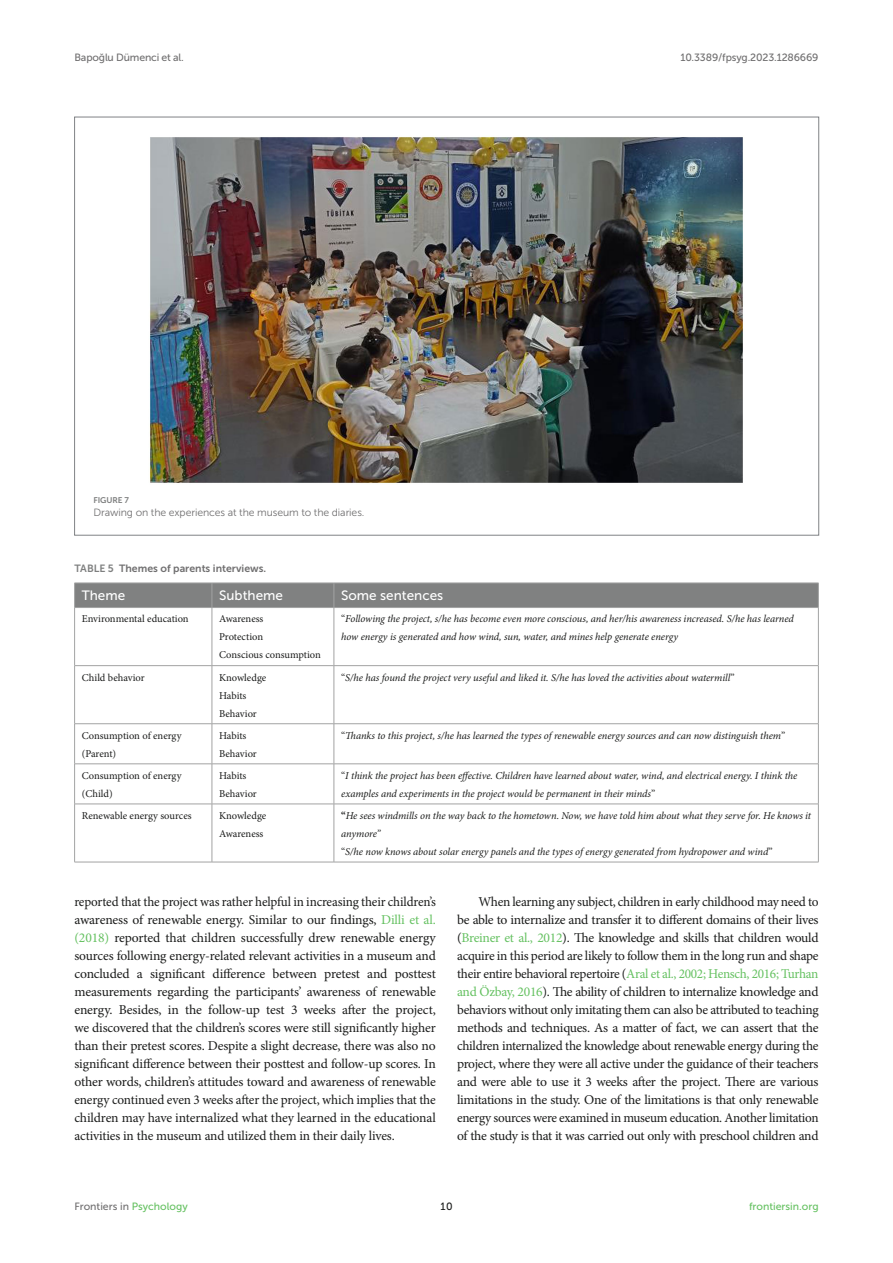
<style>
.page{position:relative;width:893px;height:1263px;background:#fff}
.page>*{position:absolute;margin:0;border:0;box-sizing:border-box;transform-origin:0 0}
.TEXT{font:13.5px/18px "Minion Pro";letter-spacing:-.025em;color:#1b1c1b;text-align:justify}
.TEXT_FLUSH{font:13.5px/18px "Minion Pro";letter-spacing:-.01em;color:#1b1c1b;text-align:justify}
.TB_CH{font:13.5px "Museo Sans 500";color:#fff}
.TB_TX{font:italic 10.5px/18px "Minion Pro";letter-spacing:-.005em;color:#1b1c1b}
.TB_TX-2{font:10.5px/18px "Minion Pro";letter-spacing:-.005em;color:#1b1c1b}
.t1{font:10.5px "Museo Sans 500";letter-spacing:-.015em;color:#706f70}
.FIG_LEG{font:10.5px "Museo Sans 300";letter-spacing:-.01em;color:#706f70}
.TT{font:10.5px "Museo Sans 700";color:#706f70}
.t2{font:10.5px "Museo Sans 500";color:#65c161}
.t3{font:10.5px "Museo Sans 500";color:#1b1c1b}
.FIG_HD{font:8.25px "Museo Sans 700";letter-spacing:-.01em;color:#7e7f7f}
.s1{color:#7e7f7f}
.s2{font-style:normal}
.s3{font-weight:700;font-style:normal}
.s4{color:#65c161}
</style>
<div class="page">
<hr style="left:212px;top:723px;width:122px;height:1px;background:#a2a3a3">
<hr style="left:212px;top:763px;width:122px;height:1px;background:#a2a3a3">
<hr style="left:212px;top:804px;width:122px;height:1px;background:#a2a3a3">
<hr style="left:212px;top:862px;width:122px;height:1px;background:#a2a3a3">
<hr style="left:334px;top:666px;width:1px;height:57px;background:#a2a3a3">
<hr style="left:818px;top:666px;width:1px;height:57px;background:#a2a3a3">
<hr style="left:334px;top:723px;width:485px;height:1px;background:#a2a3a3">
<hr style="left:334px;top:724px;width:1px;height:40px;background:#a2a3a3">
<hr style="left:818px;top:724px;width:1px;height:40px;background:#a2a3a3">
<hr style="left:334px;top:763px;width:485px;height:1px;background:#a2a3a3">
<hr style="left:334px;top:764px;width:1px;height:40px;background:#a2a3a3">
<hr style="left:818px;top:764px;width:1px;height:40px;background:#a2a3a3">
<hr style="left:334px;top:804px;width:485px;height:1px;background:#a2a3a3">
<hr style="left:334px;top:804px;width:1px;height:58px;background:#a2a3a3">
<hr style="left:818px;top:804px;width:1px;height:58px;background:#a2a3a3">
<hr style="left:334px;top:862px;width:485px;height:1px;background:#a2a3a3">
<hr style="left:74px;top:666px;width:1px;height:57px;background:#a2a3a3">
<hr style="left:212px;top:666px;width:1px;height:57px;background:#a2a3a3">
<hr style="left:74px;top:723px;width:138px;height:1px;background:#a2a3a3">
<hr style="left:74px;top:724px;width:1px;height:40px;background:#a2a3a3">
<hr style="left:212px;top:724px;width:1px;height:40px;background:#a2a3a3">
<hr style="left:74px;top:763px;width:138px;height:1px;background:#a2a3a3">
<hr style="left:74px;top:764px;width:1px;height:40px;background:#a2a3a3">
<hr style="left:212px;top:764px;width:1px;height:40px;background:#a2a3a3">
<hr style="left:74px;top:804px;width:138px;height:1px;background:#a2a3a3">
<hr style="left:74px;top:804px;width:1px;height:58px;background:#a2a3a3">
<hr style="left:212px;top:804px;width:1px;height:58px;background:#a2a3a3">
<hr style="left:74px;top:862px;width:138px;height:1px;background:#a2a3a3">
<hr style="left:212px;top:607px;width:122px;height:1px;background:#a2a3a3">
<hr style="left:334px;top:607px;width:485px;height:1px;background:#a2a3a3">
<div style="left:74px;top:583px;width:745px;height:24px;background:#808181"></div>
<hr style="left:74px;top:607px;width:138px;height:1px;background:#a2a3a3">
<hr style="left:212px;top:665px;width:122px;height:1px;background:#a2a3a3">
<hr style="left:334px;top:608px;width:1px;height:57px;background:#a2a3a3">
<hr style="left:818px;top:608px;width:1px;height:57px;background:#a2a3a3">
<hr style="left:334px;top:665px;width:485px;height:1px;background:#a2a3a3">
<hr style="left:74px;top:608px;width:1px;height:57px;background:#a2a3a3">
<hr style="left:212px;top:608px;width:1px;height:57px;background:#a2a3a3">
<hr style="left:74px;top:665px;width:138px;height:1px;background:#a2a3a3">
<img style="left:150px;top:137px;width:593px;height:346px">
<p class="t1" style="left:74px;top:51px;width:111px">Bapoğlu Dümenci et al.</p>
<p class="t1" style="left:680px;top:51px;width:140px">10.3389/fpsyg.2023.1286669</p>
<p class="FIG_HD" style="left:94px;top:495px;width:37px">FIGURE 7</p>
<p class="FIG_LEG" style="left:94px;top:507px;width:272px">Drawing on the experiences at the museum to the diaries.</p>
<p class="TT" style="left:74px;top:563px;width:193px"><span class="s1">TABLE 5</span> Themes of parents interviews.</p>
<p class="TB_CH" style="left:82px;top:588px;width:45px">Theme</p>
<p class="TB_CH" style="left:219px;top:588px;width:65px">Subtheme</p>
<p class="TB_CH" style="left:341px;top:588px;width:104px">Some sentences</p>
<p class="TB_TX-2" style="left:82px;top:610px;width:108px">Environmental education</p>
<p class="TB_TX-2" style="left:219px;top:610px;width:46px">Awareness</p>
<p class="TB_TX-2" style="left:219px;top:628px;width:46px">Protection</p>
<p class="TB_TX-2" style="left:219px;top:646px;width:103px">Conscious consumption</p>
<p class="TB_TX" style="left:341px;top:610px;width:454px"><span class="s2">“</span>Following the project, s/he has become even more conscious, and her/his awareness increased. S/he has learned how energy is generated and how wind, sun, water, and mines help generate energy</p>
<p class="TB_TX-2" style="left:82px;top:668px;width:64px">Child behavior</p>
<p class="TB_TX-2" style="left:219px;top:668px;width:49px">Knowledge</p>
<p class="TB_TX-2" style="left:219px;top:686px;width:29px">Habits</p>
<p class="TB_TX-2" style="left:219px;top:704px;width:39px">Behavior</p>
<p class="TB_TX-2" style="left:82px;top:726px;width:101px">Consumption of energy (Parent)</p>
<p class="TB_TX-2" style="left:219px;top:726px;width:29px">Habits</p>
<p class="TB_TX-2" style="left:219px;top:744px;width:39px">Behavior</p>
<p class="TB_TX-2" style="left:82px;top:766px;width:101px">Consumption of energy (Child)</p>
<p class="TB_TX-2" style="left:219px;top:766px;width:29px">Habits</p>
<p class="TB_TX-2" style="left:219px;top:784px;width:39px">Behavior</p>
<p class="TB_TX" style="left:341px;top:668px;width:395px"><span class="s2">“</span>S/he has found the project very useful and liked it. S/he has loved the activities about watermill<span class="s2">”</span></p>
<p class="TB_TX" style="left:341px;top:726px;width:446px"><span class="s2">“</span>Thanks to this project, s/he has learned the types of renewable energy sources and can now distinguish them<span class="s2">”</span></p>
<p class="TB_TX" style="left:341px;top:766px;width:458px"><span class="s2">“</span>I think the project has been effective. Children have learned about water, wind, and electrical energy. I think the examples and experiments in the project would be permanent in their minds<span class="s2">”</span></p>
<p class="TB_TX" style="left:341px;top:806px;width:472px"><span class="s3">“</span>He sees windmills on the way back to the hometown. Now, we have told him about what they serve for. He knows it anymore”</p>
<p class="TB_TX" style="left:341px;top:842px;width:433px"><span class="s2">“</span>S/he now knows about solar energy panels and the types of energy generated from hydropower and wind<span class="s2">”</span></p>
<p class="TEXT_FLUSH" style="left:74px;top:893px;width:363px">reported that the project was rather helpful in increasing their children’s awareness of renewable energy. Similar to our findings, <span class="s4">Dilli et al. (2018)</span> reported that children successfully drew renewable energy sources following energy-related relevant activities in a museum and concluded a significant difference between pretest and posttest measurements regarding the participants’ awareness of renewable energy. Besides, in the follow-up test 3 weeks after the project, we discovered that the children’s scores were still significantly higher than their pretest scores. Despite a slight decrease, there was also no significant difference between their posttest and follow-up scores. In other words, children’s attitudes toward and awareness of renewable energy continued even 3 weeks after the project, which implies that the children may have internalized what they learned in the educational activities in the museum and utilized them in their daily lives.</p>
<p class="TEXT" style="left:457px;top:893px;width:363px;text-indent:21px">When learning any subject, children in early childhood may need to be able to internalize and transfer it to different domains of their lives (<span class="s4">Breiner et al., 2012</span>). The knowledge and skills that children would acquire in this period are likely to follow them in the long run and shape their entire behavioral repertoire (<span class="s4">Aral et al., 2002; Hensch, 2016; Turhan and Özbay, 2016</span>). The ability of children to internalize knowledge and behaviors without only imitating them can also be attributed to teaching methods and techniques. As a matter of fact, we can assert that the children internalized the knowledge about renewable energy during the project, where they were all active under the guidance of their teachers and were able to use it 3 weeks after the project. There are various limitations in the study. One of the limitations is that only renewable energy sources were examined in museum education. Another limitation of the study is that it was carried out only with preschool children and</p>
<p class="TB_TX-2" style="left:82px;top:806px;width:111px">Renewable energy sources</p>
<p class="TB_TX-2" style="left:219px;top:806px;width:49px">Knowledge</p>
<p class="TB_TX-2" style="left:219px;top:824px;width:46px">Awareness</p>
<p class="t1" style="left:74px;top:1200px;width:115px">Frontiers in <span class="s4">Psychology</span></p>
<p class="t3" style="left:440px;top:1200px;width:14px">10</p>
<p class="t2" style="left:749px;top:1200px;width:71px">frontiersin.org</p>
</div>
